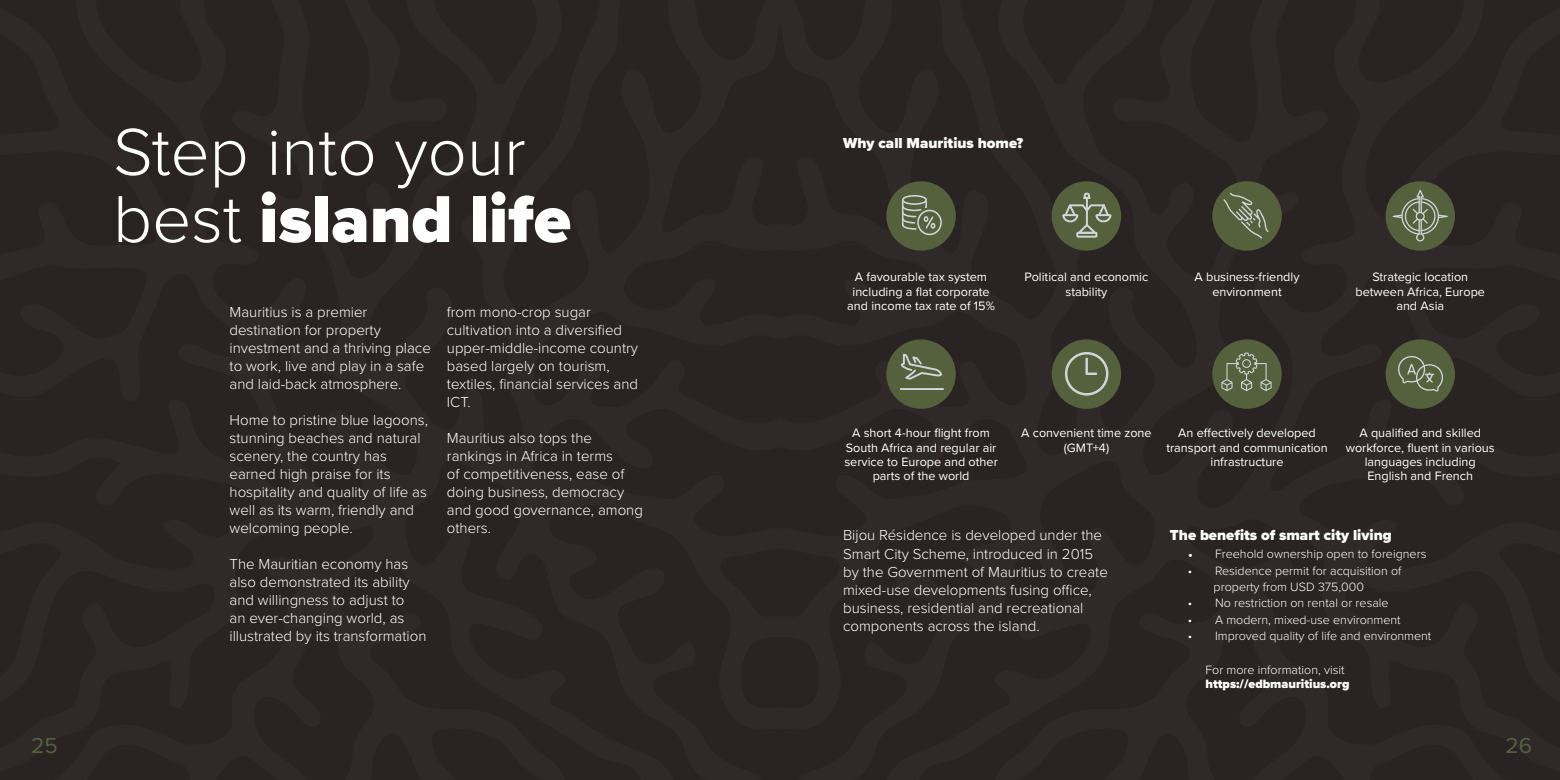
<style>
.page{position:relative;width:1560px;height:780px;background:#fff}
.page>*{position:absolute;margin:0;border:0;box-sizing:border-box;transform-origin:0 0}
.t1{font:300 68.75px/67.1px "Proxima Nova";color:#fff}
.t2{font:22.5px "Proxima Nova";color:#55613d}
.t3{font:300 15px/18px "Proxima Nova";color:#fff}
.t4{font:900 15px "Proxima Nova";color:#fff}
.t5{font:12.62px/14.2px "Proxima Nova";color:#fff;text-align:center}
.t6{font:300 12.5px/16.2px "Proxima Nova";color:#fff}
.t7{font:900 12.5px "Proxima Nova";color:#fff}
.s1{font-weight:900}
.s2{font-size:15px}
</style>
<div class="page">
<div style="left:0;top:0;width:780px;height:780px;background:#292323"></div>
<div style="left:780px;top:0;width:779px;height:780px;background:#292323"></div>
<div style="left:886px;top:181px;width:69px;height:70px;background:#55613d;border-radius:50%"></div>
<div style="left:886px;top:339px;width:69px;height:70px;background:#55613d;border-radius:50%"></div>
<div style="left:1051px;top:181px;width:69px;height:70px;background:#55613d;border-radius:50%"></div>
<div style="left:1051px;top:339px;width:69px;height:70px;background:#55613d;border-radius:50%"></div>
<div style="left:1212px;top:181px;width:69px;height:70px;background:#55613d;border-radius:50%"></div>
<div style="left:1212px;top:339px;width:69px;height:70px;background:#55613d;border-radius:50%"></div>
<div style="left:1385px;top:181px;width:69px;height:70px;background:#55613d;border-radius:50%"></div>
<div style="left:1385px;top:339px;width:69px;height:70px;background:#55613d;border-radius:50%"></div>
<svg style="left:902px;top:195px;width:39px;height:40px"></svg>
<svg style="left:1062px;top:193px;width:49px;height:44px"></svg>
<svg style="left:1223px;top:193px;width:45px;height:45px"></svg>
<svg style="left:1392px;top:190px;width:55px;height:51px"></svg>
<hr style="left:899px;top:388px;width:44px;height:2px;background:#cfd6d8">
<svg style="left:901px;top:353px;width:41px;height:26px"></svg>
<svg style="left:1065px;top:352px;width:44px;height:44px"></svg>
<svg style="left:1221px;top:352px;width:50px;height:39px"></svg>
<svg style="left:1398px;top:356px;width:44px;height:35px"></svg>
<h1 class="t1" style="left:113px;top:115px;width:459px">Step into your best <span class="s1">island life</span></h1>
<p class="t3" style="left:229px;top:302px;width:203px">Mauritius is a premier destination for property investment and a thriving place to work, live and play in a safe and laid-back atmosphere.</p>
<p class="t3" style="left:229px;top:410px;width:200px">Home to pristine blue lagoons, stunning beaches and natural scenery, the country has earned high praise for its hospitality and quality of life as well as its warm, friendly and welcoming people.</p>
<p class="t3" style="left:229px;top:554px;width:198px">The Mauritian economy has also demonstrated its ability and willingness to adjust to<br>an ever-changing world, as illustrated by its transformation</p>
<p class="t3" style="left:447px;top:302px;width:193px">from mono-crop sugar cultivation into a diversified upper-middle-income country based largely on tourism, textiles, financial services and<br>ICT.</p>
<p class="t3" style="left:447px;top:428px;width:197px">Mauritius also tops the rankings in Africa in terms<br>of competitiveness, ease of doing business, democracy and good governance, among others.</p>
<p class="t4" style="left:843px;top:132px;width:182px">Why call Mauritius home?</p>
<p class="t5" style="left:847px;top:269px;width:149px">A favourable tax system including a flat corporate and income tax rate of 15%</p>
<p class="t5" style="left:1024px;top:269px;width:125px">Political and economic stability</p>
<p class="t5" style="left:1194px;top:269px;width:106px">A business-friendly environment</p>
<p class="t5" style="left:1355px;top:269px;width:131px">Strategic location between Africa, Europe and Asia</p>
<p class="t5" style="left:844px;top:425px;width:155px">A short 4-hour flight from<br>South Africa and regular air service to Europe and other parts of the world</p>
<p class="t5" style="left:1021px;top:425px;width:132px">A convenient time zone (GMT+4)</p>
<p class="t5" style="left:1166px;top:425px;width:163px">An effectively developed transport and communication infrastructure</p>
<p class="t5" style="left:1345px;top:425px;width:150px">A qualified and skilled workforce, fluent in various languages including<br>English and French</p>
<p class="t3" style="left:843px;top:525px;width:266px">Bijou Résidence is developed under the Smart City Scheme, introduced in 2015 by the Government of Mauritius to create mixed-use developments fusing office, business, residential and recreational components across the island.</p>
<p class="t4" style="left:1169px;top:524px;width:223px">The benefits of smart city living</p>
<p class="t6" style="left:1187px;top:545px;width:240px"><span class="s2">•</span> Freehold ownership open to foreigners</p>
<p class="t6" style="left:1213px;top:561px;width:189px;text-indent:-26px">• Residence permit for acquisition of property from USD 375,000</p>
<p class="t6" style="left:1187px;top:594px;width:202px">• No restriction on rental or resale</p>
<p class="t6" style="left:1187px;top:610px;width:214px">• A modern, mixed-use environment</p>
<p class="t6" style="left:1187px;top:626px;width:245px">• Improved quality of life and environment</p>
<p class="t6" style="left:1205px;top:661px;width:141px">For more information, visit</p>
<p class="t7" style="left:1205px;top:674px;width:145px">https://edbmauritius.org</p>
<h2 class="t2" style="left:31px;top:728px;width:28px">25</h2>
<h2 class="t2" style="left:1505px;top:728px;width:28px">26</h2>
</div>
